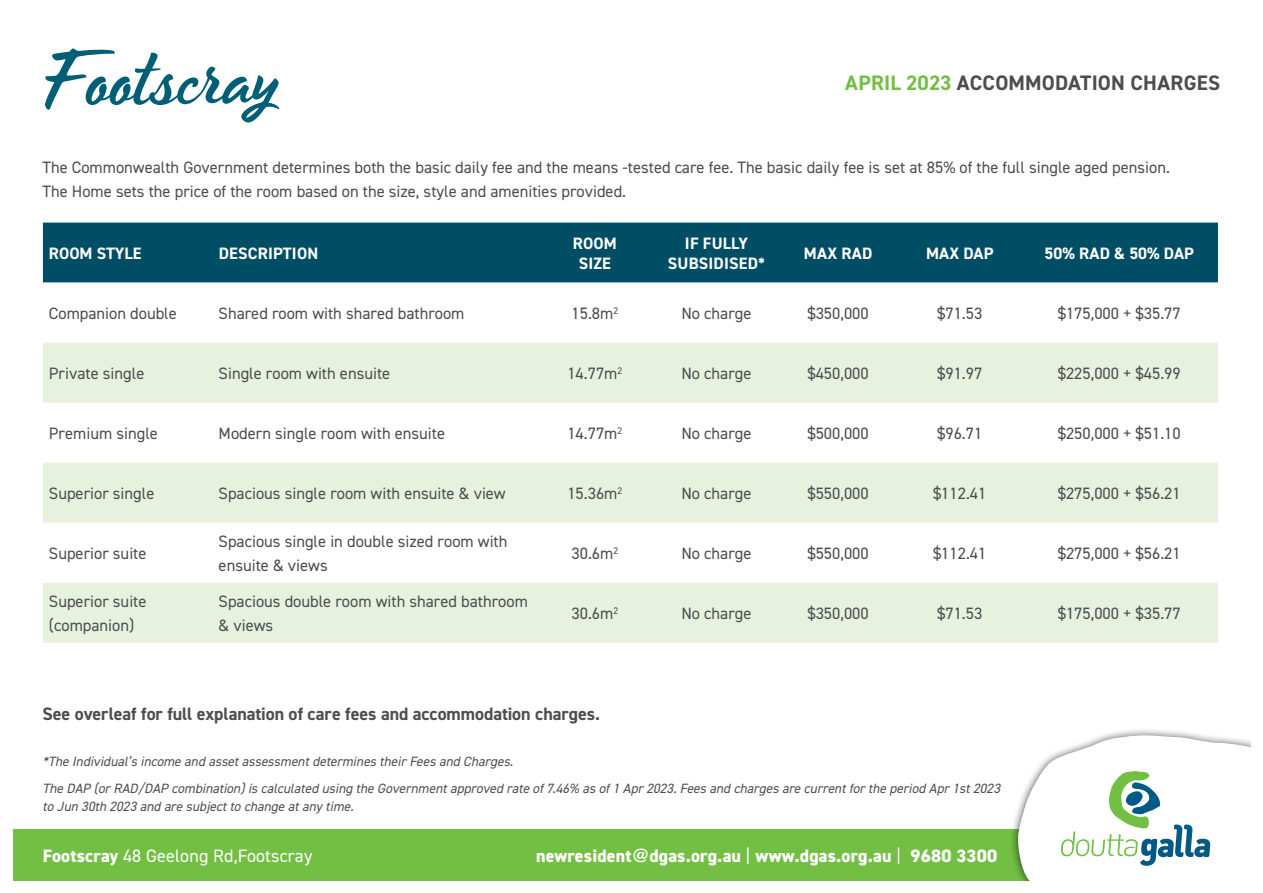
<style>
.page{position:relative;width:1263px;height:893px;background:#fff}
.page>*{position:absolute;margin:0;border:0;box-sizing:border-box;transform-origin:0 0}
.t1{font:81.45px "Timeout";letter-spacing:-.005em;color:#005f76}
.t2{font:700 21px "DIN2014";letter-spacing:.005em;color:#4d4d4f}
.t3{font:700 18px "DIN2014";color:#4d4d4f}
.t4{font:800 18px "DIN2014";letter-spacing:.01em;color:#fff}
.t5{font:18px "DIN2014";letter-spacing:.01em;color:#fff}
.t6{font:16.5px/24px "DIN2014";color:#4d4d4f}
.t7{font:700 16.5px/19.5px "DIN2014";letter-spacing:.01em;color:#fff;text-align:center}
.t8{font:italic 13.5px/26.5px "DIN2014";color:#4d4d4f}
.s1{color:#72bf44}
.s2{font-weight:800}
.s3{font-family:"Helvetica";font-weight:700}
.s4{font-weight:400}
</style>
<div class="page">
<div style="left:13px;top:829px;width:1101px;height:51px;background:#72bf44"></div>
<div style="left:1010px;top:728px;width:240px;height:152px;background:#000;opacity:.65"></div>
<svg style="left:1017px;top:735px;width:233px;height:145px"></svg>
<div style="left:43px;top:223px;width:1175px;height:60px;background:#004e65"></div>
<svg style="left:43px;top:342px;width:1175px;height:1px"></svg>
<svg style="left:43px;top:343px;width:1175px;height:300px;fill:#e7f2de"></svg>
<h1 class="t1" style="left:43px;top:30px;width:238px">Footscray</h1>
<p class="t2" style="left:845px;top:69px;width:377px"><span class="s1">APRIL 2023</span> ACCOMMODATION CHARGES</p>
<p class="t6" style="left:43px;top:155px;width:1129px">The Commonwealth Government determines both the basic daily fee and the means -tested care fee. The basic daily fee is set at 85% of the full single aged pension.<br>The Home sets the price of the room based on the size, style and amenities provided.</p>
<p class="t7" style="left:49px;top:243px;width:94px">ROOM STYLE</p>
<p class="t7" style="left:219px;top:243px;width:101px">DESCRIPTION</p>
<p class="t7" style="left:573px;top:234px;width:46px">ROOM<br>SIZE</p>
<p class="t7" style="left:668px;top:234px;width:99px">IF FULLY<br>SUBSIDISED*</p>
<p class="t7" style="left:804px;top:243px;width:70px">MAX RAD</p>
<p class="t7" style="left:926px;top:243px;width:69px">MAX DAP</p>
<p class="t7" style="left:1044px;top:243px;width:151px">50% RAD &amp; 50% DAP</p>
<p class="t6" style="left:49px;top:301px;width:129px">Companion double</p>
<p class="t6" style="left:219px;top:301px;width:247px">Shared room with shared bathroom</p>
<p class="t6" style="left:571px;top:301px;width:48px">15.8m<sup>2</sup></p>
<p class="t6" style="left:681px;top:301px;width:72px">No charge</p>
<p class="t6" style="left:807px;top:301px;width:63px">$350,000</p>
<p class="t6" style="left:937px;top:301px;width:47px">$71.53</p>
<p class="t6" style="left:1058px;top:301px;width:124px">$175,000 + $35.77</p>
<p class="t6" style="left:49px;top:361px;width:97px">Private single</p>
<p class="t6" style="left:219px;top:361px;width:173px">Single room with ensuite</p>
<p class="t6" style="left:567px;top:361px;width:56px">14.77m<sup>2</sup></p>
<p class="t6" style="left:681px;top:361px;width:72px">No charge</p>
<p class="t6" style="left:807px;top:361px;width:63px">$450,000</p>
<p class="t6" style="left:937px;top:361px;width:47px">$91.97</p>
<p class="t6" style="left:1058px;top:361px;width:124px">$225,000 + $45.99</p>
<p class="t6" style="left:49px;top:421px;width:110px">Premium single</p>
<p class="t6" style="left:219px;top:421px;width:228px">Modern single room with ensuite</p>
<p class="t6" style="left:567px;top:421px;width:56px">14.77m<sup>2</sup></p>
<p class="t6" style="left:681px;top:421px;width:72px">No charge</p>
<p class="t6" style="left:807px;top:421px;width:63px">$500,000</p>
<p class="t6" style="left:937px;top:421px;width:47px">$96.71</p>
<p class="t6" style="left:1058px;top:421px;width:124px">$250,000 + $51.10</p>
<p class="t6" style="left:49px;top:481px;width:107px">Superior single</p>
<p class="t6" style="left:219px;top:481px;width:289px">Spacious single room with ensuite &amp; view</p>
<p class="t6" style="left:567px;top:481px;width:56px">15.36m<sup>2</sup></p>
<p class="t6" style="left:681px;top:481px;width:72px">No charge</p>
<p class="t6" style="left:807px;top:481px;width:63px">$550,000</p>
<p class="t6" style="left:933px;top:481px;width:55px">$112.41</p>
<p class="t6" style="left:1058px;top:481px;width:124px">$275,000 + $56.21</p>
<p class="t6" style="left:49px;top:541px;width:99px">Superior suite</p>
<p class="t6" style="left:219px;top:529px;width:290px">Spacious single in double sized room with ensuite &amp; views</p>
<p class="t6" style="left:571px;top:541px;width:48px">30.6m<sup>2</sup></p>
<p class="t6" style="left:681px;top:541px;width:72px">No charge</p>
<p class="t6" style="left:807px;top:541px;width:63px">$550,000</p>
<p class="t6" style="left:933px;top:541px;width:55px">$112.41</p>
<p class="t6" style="left:1058px;top:541px;width:124px">$275,000 + $56.21</p>
<p class="t6" style="left:49px;top:589px;width:99px">Superior suite (companion)</p>
<p class="t6" style="left:219px;top:589px;width:311px">Spacious double room with shared bathroom &amp; views</p>
<p class="t6" style="left:571px;top:601px;width:48px">30.6m<sup>2</sup></p>
<p class="t6" style="left:681px;top:601px;width:72px">No charge</p>
<p class="t6" style="left:807px;top:601px;width:63px">$350,000</p>
<p class="t6" style="left:937px;top:601px;width:47px">$71.53</p>
<p class="t6" style="left:1058px;top:601px;width:124px">$175,000 + $35.77</p>
<p class="t3" style="left:43px;top:702px;width:559px">See overleaf for full explanation of care fees and accommodation charges.</p>
<p class="t8" style="left:43px;top:748px;width:962px">*The Individual’s income and assetassessmentdetermines theirFees and Charges.<br>The DAP (orRAD/DAP combination)is calculated using the Governmentapproved rate of7.46% as of1 Apr2023.Fees and charges are currentforthe period Apr1st2023</p>
<p class="t8" style="left:43px;top:792px;width:316px">to Jun 30th 2023 and are subjectto change atany time.</p>
<p class="t5" style="left:43px;top:844px;width:271px"><span class="s2">Footscray</span> 48 Geelong Rd,Footscray</p>
<p class="t4" style="left:536px;top:843px;width:463px">newresident<span class="s3">@</span>dgas.org.au <span class="s4">|</span> www.dgas.org.au <span class="s4">|</span> 9680 3300</p>
</div>
